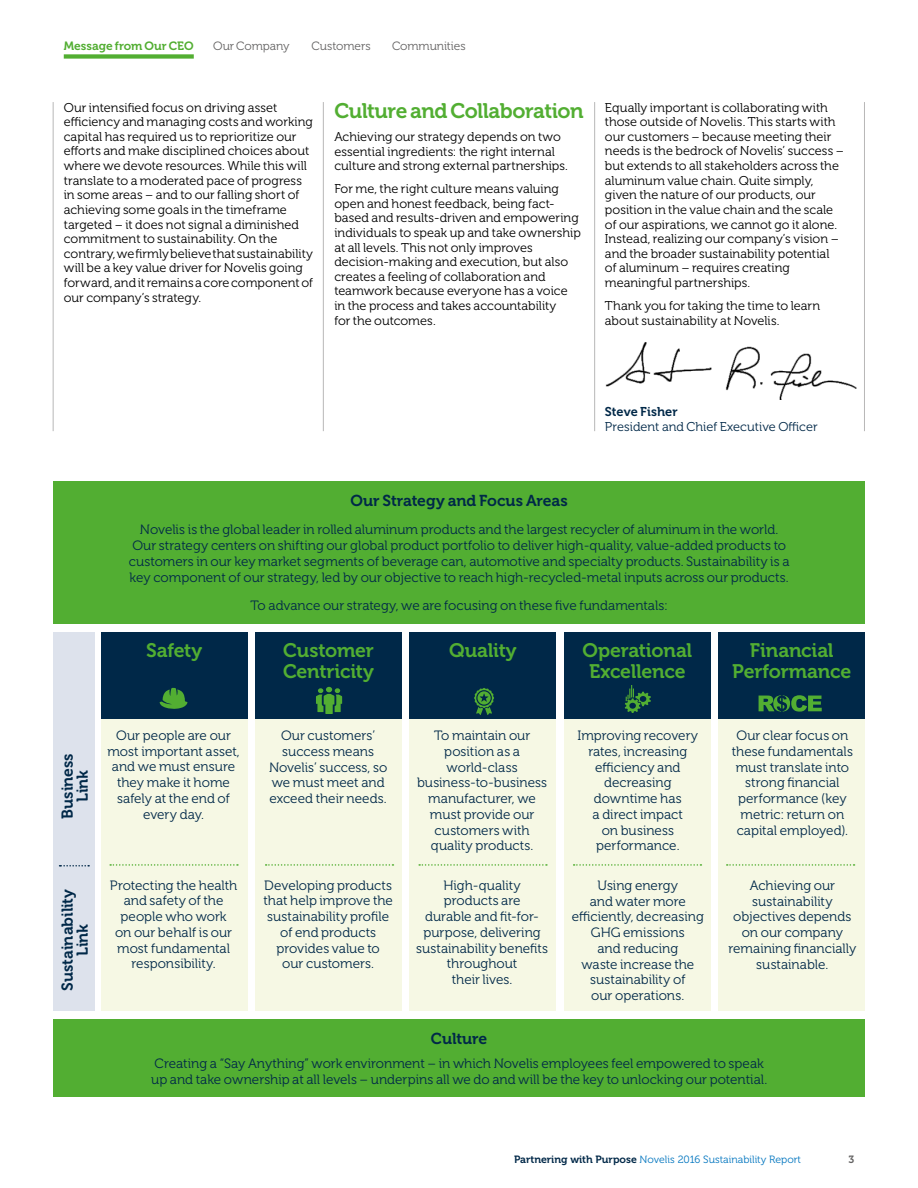
<style>
.page{position:relative;width:918px;height:1188px;background:#fff}
.page>*{position:absolute;margin:0;border:0;box-sizing:border-box;transform-origin:0 0}
.t1{font:21px "Museo 700";letter-spacing:-.025em;color:#52ae32}
.t2{font:19.5px/21px "Museo 700";letter-spacing:-.01em;color:#52ae32;text-align:center}
.t3{font:15.75px/15px "Museo 700";letter-spacing:-.005em;color:#002848;text-align:center}
.t4{font:13.5px/15.8px "Museo 300";color:#002848;text-align:center}
.t5{font:12.75px/14.5px "Museo 300";color:#000}
.t6{font:12.75px "Museo 300";letter-spacing:.005em;color:#002848}
.t7{font:12.75px "Museo 700";letter-spacing:.005em;color:#002848}
.t8{font:12px "Museo 300";letter-spacing:-.005em;color:#646363}
.t9{font:12px "Museo 700";color:#52ae32}
.t10{font:10.5px "Museo 300";color:#0075bf}
.t11{font:10.5px "Museo 700";color:#646363}
.s1{font-family:"Museo 700";color:#002848}
</style>
<div class="page">
<hr style="left:323px;top:102px;width:1px;height:329px;background:#b8b7b7">
<hr style="left:53px;top:102px;width:1px;height:329px;background:#b8b7b7">
<hr style="left:594px;top:102px;width:1px;height:329px;background:#b8b7b7">
<hr style="left:864px;top:102px;width:1px;height:329px;background:#b8b7b7">
<img style="left:605px;top:342px;width:252px;height:57px">
<div style="left:719px;top:717px;width:146px;height:294px;background:#f6f8e4"></div>
<div style="left:564px;top:717px;width:146px;height:294px;background:#f6f8e4"></div>
<div style="left:101px;top:717px;width:146px;height:294px;background:#f6f8e4"></div>
<div style="left:54px;top:632px;width:41px;height:379px;background:#dde2ec"></div>
<div style="left:256px;top:717px;width:146px;height:294px;background:#f6f8e4"></div>
<div style="left:410px;top:717px;width:146px;height:294px;background:#f6f8e4"></div>
<div style="left:54px;top:481px;width:811px;height:143px;background:#52ae32"></div>
<div style="left:54px;top:1019px;width:811px;height:77px;background:#52ae32"></div>
<div style="left:101px;top:632px;width:146px;height:87px;background:#002848"></div>
<div style="left:256px;top:632px;width:146px;height:87px;background:#002848"></div>
<div style="left:410px;top:632px;width:146px;height:87px;background:#002848"></div>
<div style="left:564px;top:632px;width:146px;height:87px;background:#002848"></div>
<div style="left:719px;top:632px;width:146px;height:87px;background:#002848"></div>
<svg style="left:110px;top:864px;width:128px;height:2px"></svg>
<svg style="left:60px;top:865px;width:29px;height:2px"></svg>
<svg style="left:266px;top:864px;width:127px;height:2px"></svg>
<svg style="left:419px;top:864px;width:128px;height:2px"></svg>
<svg style="left:574px;top:864px;width:127px;height:2px"></svg>
<svg style="left:727px;top:864px;width:128px;height:2px"></svg>
<svg style="left:160px;top:688px;width:28px;height:21px"></svg>
<svg style="left:316px;top:687px;width:26px;height:27px"></svg>
<svg style="left:474px;top:688px;width:20px;height:27px"></svg>
<svg style="left:625px;top:685px;width:26px;height:28px"></svg>
<svg style="left:759px;top:695px;width:63px;height:17px"></svg>
<div style="left:64px;top:54px;width:130px;height:5px;background:#52ae32"></div>
<p class="t9" style="left:64px;top:39px;width:131px">Message from Our CEO</p>
<p class="t8" style="left:213px;top:39px;width:78px">Our Company</p>
<p class="t8" style="left:312px;top:39px;width:61px">Customers</p>
<p class="t8" style="left:392px;top:39px;width:75px">Communities</p>
<p class="t5" style="left:64px;top:100px;width:251px">Our intensified focus on driving asset efficiency and managing costs and working capital has required us to reprioritize our efforts and make disciplined choices about where we devote resources. While this will translate to a moderated pace of progress in some areas – and to our falling short of achieving some goals in the timeframe targeted – it does not signal a diminished commitment to sustainability. On the contrary, we firmly believe that sustainability will be a key value driver for Novelis going forward, and it remains a core component of our company’s strategy.</p>
<h1 class="t1" style="left:334px;top:99px;width:251px">Culture and Collaboration</h1>
<p class="t5" style="left:334px;top:130px;width:235px">Achieving our strategy depends on two essential ingredients: the right internal culture and strong external partnerships.</p>
<p class="t5" style="left:334px;top:182px;width:248px">For me, the right culture means valuing open and honest feedback, being fact&shy;based and results-driven and empowering individuals to speak up and take ownership at all levels. This not only improves decision-making and execution, but also creates a feeling of collaboration and teamwork because everyone has a voice in the process and takes accountability<br>for the outcomes.</p>
<p class="t5" style="left:605px;top:100px;width:241px">Equally important is collaborating with those outside of Novelis. This starts with our customers – because meeting their needs is the bedrock of Novelis’ success – but extends to all stakeholders across the aluminum value chain. Quite simply, given the nature of our products, our position in the value chain and the scale of our aspirations, we cannot go it alone.<br>Instead, realizing our company’s vision – and the broader sustainability potential of aluminum – requires creating meaningful partnerships.</p>
<p class="t5" style="left:605px;top:299px;width:217px">Thank you for taking the time to learn about sustainability at Novelis.</p>
<p class="t7" style="left:605px;top:405px;width:74px">Steve Fisher</p>
<p class="t6" style="left:605px;top:419px;width:214px">President and Chief Executive Officer</p>
<p class="t3" style="left:350px;top:493px;width:219px">Our Strategy and Focus Areas</p>
<p class="t4" style="left:129px;top:522px;width:662px">Novelis is the global leader in rolled aluminum products and the largest recycler of aluminum in the world.<br>Our strategy centers on shifting our global product portfolio to deliver high-quality, value-added products to customers in our key market segments of beverage can, automotive and specialty products. Sustainability is a key component of our strategy, led by our objective to reach high-recycled-metal inputs across our products.</p>
<p class="t4" style="left:251px;top:598px;width:419px">To advance our strategy, we are focusing on these five fundamentals:</p>
<p class="t3" style="left:60px;top:819px;width:67px;rotate:-90deg">Business<br>Link</p>
<p class="t3" style="left:60px;top:991px;width:103px;rotate:-90deg">Sustainability<br>Link</p>
<h2 class="t2" style="left:146px;top:641px;width:58px">Safety</h2>
<h2 class="t2" style="left:283px;top:641px;width:92px;text-align:left">Customer<br>Centricity</h2>
<h2 class="t2" style="left:449px;top:641px;width:69px">Quality</h2>
<h2 class="t2" style="left:583px;top:641px;width:111px">Operational<br>Excellence</h2>
<h2 class="t2" style="left:732px;top:641px;width:121px">Financial<br>Performance</h2>
<p class="t4" style="left:107px;top:728px;width:134px">Our people are our most important asset, and we must ensure they make it home safely at the end of every day.</p>
<p class="t4" style="left:110px;top:877px;width:129px">Protecting the health and safety of the people who work<br>on our behalf is our most fundamental responsibility.</p>
<p class="t4" style="left:269px;top:728px;width:120px">Our customers’ success means<br>Novelis’ success, so we must meet and exceed their needs.</p>
<p class="t4" style="left:417px;top:728px;width:132px">To maintain our position as a world-class business-to-business manufacturer, we must provide our customers with quality products.</p>
<p class="t4" style="left:578px;top:728px;width:122px">Improving recovery rates, increasing efficiency and decreasing downtime has<br>a direct impact<br>on business performance.</p>
<p class="t4" style="left:572px;top:878px;width:133px">Using energy<br>and water more efficiently, decreasing<br>GHG emissions<br>and reducing<br>waste increase the sustainability of<br>our operations.</p>
<p class="t4" style="left:263px;top:877px;width:131px">Developing products that help improve the sustainability profile of end products provides value to<br>our customers.</p>
<p class="t4" style="left:416px;top:877px;width:134px">High-quality products are<br>durable and fit-for&shy;purpose, delivering sustainability benefits throughout<br>their lives.</p>
<p class="t4" style="left:732px;top:728px;width:123px">Our clear focus on these fundamentals must translate into strong financial performance (key metric: return on capital employed).</p>
<p class="t4" style="left:728px;top:878px;width:129px">Achieving our sustainability objectives depends on our company remaining financially sustainable.</p>
<p class="t3" style="left:431px;top:1031px;width:58px">Culture</p>
<p class="t4" style="left:151px;top:1056px;width:618px;text-align:left">Creating a “Say Anything” work environment – in which Novelis employees feel empowered to speak up and take ownership at all levels – underpins all we do and will be the key to unlocking our potential.</p>
<p class="t10" style="left:514px;top:1154px;width:289px"><span class="s1">Partnering with Purpose</span> Novelis 2016 Sustainability Report</p>
<p class="t11" style="left:848px;top:1154px;width:7px">3</p>
</div>
